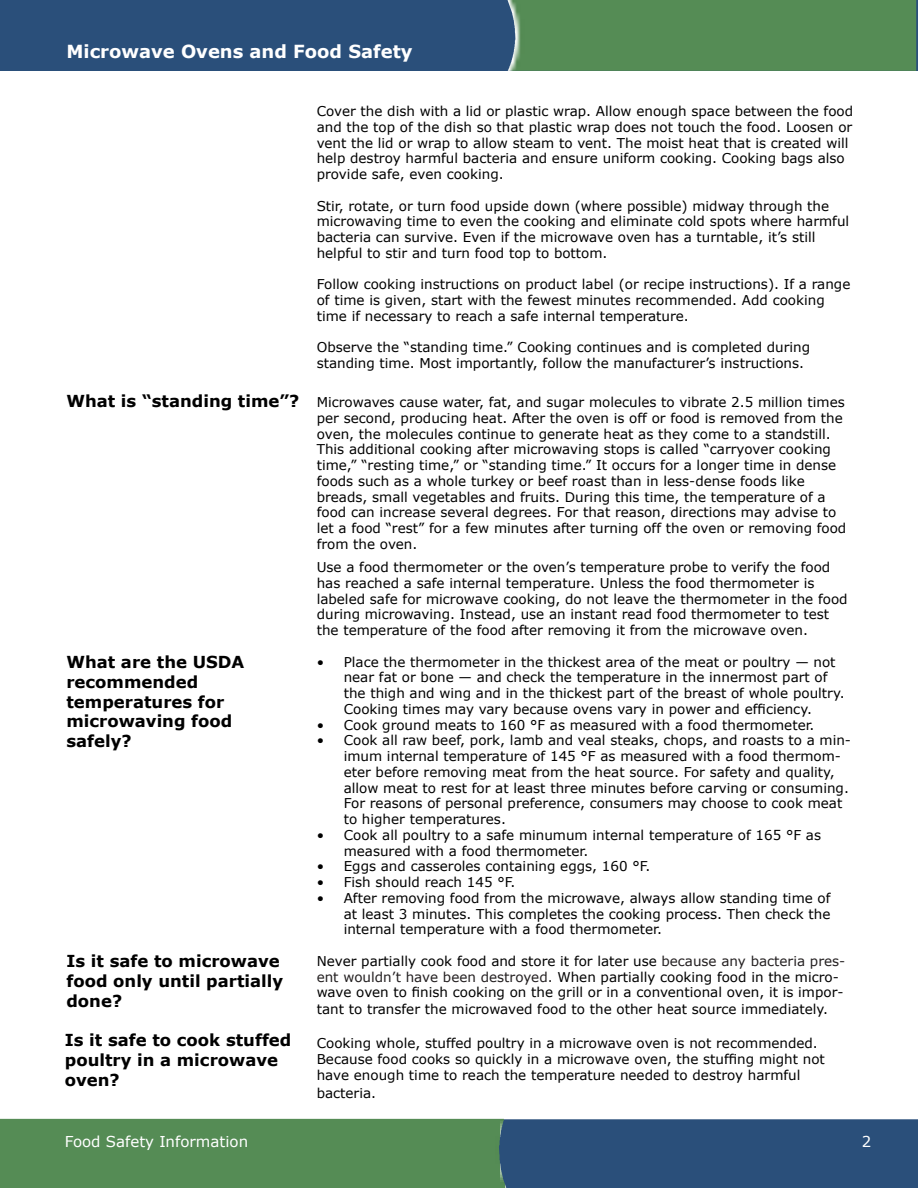
<style>
.page{position:relative;width:918px;height:1188px;background:#fff}
.page>*{position:absolute;margin:0;border:0;box-sizing:border-box;transform-origin:0 0}
.t1{font:700 18px "Verdana";color:#fff}
.t2{font:700 16.5px/19.8px "Verdana";color:#000}
.t3{font:15px "Verdana";color:#fff}
.t4{font:13.5px/15.8px "Verdana";color:#000}
.s1{color:#231f20}
</style>
<div class="page">
<div style="left:0;top:0;width:918px;height:71px;background:#2a4f7a"></div>
<div style="left:507px;top:0;width:409px;height:71px;background:#558c55"></div>
<div style="left:506px;top:1119px;width:412px;height:69px;background:#2a4f7a"></div>
<div style="left:0;top:1119px;width:506px;height:69px;background:#558c55"></div>
<h1 class="t1" style="left:66px;top:40px;width:348px">Microwave Ovens and Food Safety</h1>
<p class="t2" style="left:66px;top:390px;width:234px">What is “standing time”?</p>
<p class="t2" style="left:66px;top:652px;width:179px">What are the USDA recommended temperatures for microwaving food safely?</p>
<p class="t2" style="left:66px;top:951px;width:218px">Is it safe to microwave food only until partially done?</p>
<p class="t2" style="left:65px;top:1030px;width:228px">Is it safe to cook stuffed poultry in a microwave oven?</p>
<p class="t4" style="left:317px;top:103px;width:538px">Cover the dish with a lid or plastic wrap. Allow enough space between the food and the top of the dish so that plastic wrap does not touch the food. Loosen or vent the lid or wrap to allow steam to vent. The moist heat that is created will help destroy harmful bacteria and ensure uniform cooking. Cooking bags also provide safe, even cooking.</p>
<p class="t4" style="left:317px;top:197px;width:534px">Stir, rotate, or turn food upside down (where possible) midway through the microwaving time to even the cooking and eliminate cold spots where harmful bacteria can survive. Even if the microwave oven has a turntable, it’s still helpful to stir and turn food top to bottom.</p>
<p class="t4" style="left:317px;top:276px;width:535px">Follow cooking instructions on product label (or recipe instructions). If a range of time is given, start with the fewest minutes recommended. Add cooking time if necessary to reach a safe internal temperature.</p>
<p class="t4" style="left:317px;top:339px;width:495px">Observe the “standing time.” Cooking continues and is completed during standing time. Most importantly, follow the manufacturer’s instructions.</p>
<p class="t4" style="left:317px;top:394px;width:531px">Microwaves cause water, fat, and sugar molecules to vibrate 2.5 million times per second, producing heat. After the oven is off or food is removed from the oven, the molecules continue to generate heat as they come to a standstill.<br>This additional cooking after microwaving stops is called “carryover cooking time,” “resting time,” or “standing time.” It occurs for a longer time in dense foods such as a whole turkey or beef roast than in less-dense foods like breads, small vegetables and fruits. During this time, the temperature of a food can increase several degrees. For that reason, directions may advise to let a food “rest” for a few minutes after turning off the oven or removing food from the oven.</p>
<p class="t4" style="left:317px;top:559px;width:532px">Use a food thermometer or the oven’s temperature probe to verify the food has reached a safe internal temperature. Unless the food thermometer is labeled safe for microwave cooking, do not leave the thermometer in the food during microwaving. Instead, use an instant read food thermometer to test the temperature of the food after removing it from the microwave oven.</p>
<p class="t4" style="left:344px;top:653px;width:502px;text-indent:-27px">• Place the thermometer in the thickest area of the meat or poultry — not near fat or bone — and check the temperature in the innermost part of the thigh and wing and in the thickest part of the breast of whole poultry.<br>Cooking times may vary because ovens vary in power and efficiency.</p>
<p class="t4" style="left:317px;top:716px;width:499px">• Cook ground meats to 160 °F as measured with a food thermometer.</p>
<p class="t4" style="left:344px;top:732px;width:509px;text-indent:-27px">• Cook all raw beef, pork, lamb and veal steaks, chops, and roasts to a min&shy;imum internal temperature of 145 °F as measured with a food thermom&shy;eter before removing meat from the heat source. For safety and quality, allow meat to rest for at least three minutes before carving or consuming.<br>For reasons of personal preference, consumers may choose to cook meat to higher temperatures.</p>
<p class="t4" style="left:344px;top:827px;width:479px;text-indent:-27px">• Cook all poultry to a safe minumum internal temperature of 165 °F as measured with a food thermometer.</p>
<p class="t4" style="left:317px;top:858px;width:335px">• Eggs and casseroles containing eggs, 160 °F.</p>
<p class="t4" style="left:317px;top:874px;width:200px">• Fish should reach 145 °F.</p>
<p class="t4" style="left:344px;top:890px;width:488px;text-align:justify;text-indent:-27px">• After removing food from the microwave, always allow standing time of at least 3 minutes. This completes the cooking process. Then check the internal temperature with a food thermometer.</p>
<p class="t4" style="left:317px;top:953px;width:530px">Never partially cook food and store it for later use <span class="s1">because any bacteria pres&shy;ent wouldn’t have been destroyed.</span> When partially cooking food in the micro&shy;wave oven to finish cooking on the grill or in a conventional oven, it is impor&shy;tant to transfer the microwaved food to the other heat source immediately.</p>
<p class="t4" style="left:317px;top:1034px;width:510px;line-height:16.2px">Cooking whole, stuffed poultry in a microwave oven is not recommended.<br>Because food cooks so quickly in a microwave oven, the stuffing might not have enough time to reach the temperature needed to destroy harmful</p>
<p class="t4" style="left:317px;top:1085px;width:61px">bacteria.</p>
<p class="t3" style="left:65px;top:1132px;width:185px">Food Safety Information</p>
<p class="t3" style="left:862px;top:1132px;width:11px">2</p>
</div>
